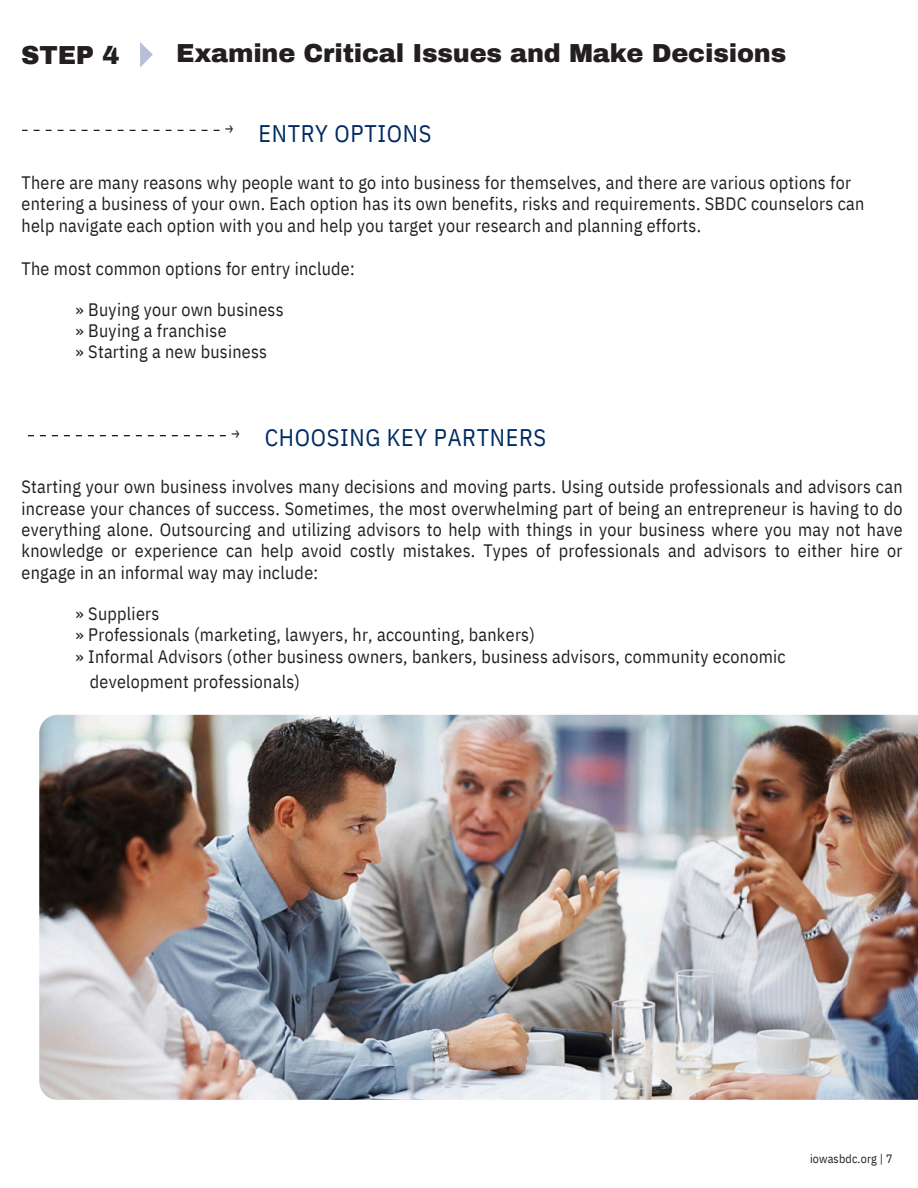
<style>
.page{position:relative;width:918px;height:1188px;background:#fff}
.page>*{position:absolute;margin:0;border:0;box-sizing:border-box;transform-origin:0 0}
.t1{font:900 25.5px "Archivo";letter-spacing:-.005em;color:#231f20}
.t2{font:24px "IBM Plex Sans Cond";letter-spacing:.03em;color:#002c62}
.t3{font:18px/21.3px "IBM Plex Sans Cond";letter-spacing:.015em;color:#231f20}
.t4{font:18px "Montserrat";color:#231f20}
.t5{font:12px "IBM Plex Sans Cond";letter-spacing:.015em;color:#231f20}
</style>
<div class="page">
<svg style="left:22px;top:130px;width:198px;height:1px"></svg>
<svg style="left:28px;top:435px;width:198px;height:1px"></svg>
<svg style="left:140px;top:42px;width:13px;height:25px"></svg>
<img style="left:39px;top:715px;width:879px;height:384px">
<p class="t1" style="left:21px;top:41px;width:100px">STEP 4</p>
<p class="t1" style="left:176px;top:40px;width:612px">Examine Critical Issues and Make Decisions</p>
<p class="t4" style="left:224px;top:117px;width:12px">→</p>
<h2 class="t2" style="left:258px;top:117px;width:174px">ENTRY OPTIONS</h2>
<p class="t3" style="left:22px;top:172px;width:844px">There are many reasons why people want to go into business for themselves, and there are various options for entering a business of your own. Each option has its own benefits, risks and requirements. SBDC counselors can help navigate each option with you and help you target your research and planning efforts.</p>
<p class="t3" style="left:22px;top:258px;width:335px">The most common options for entry include:</p>
<p class="t3" style="left:76px;top:298px;width:210px">» Buying your own business » Buying a franchise<br>» Starting a new business</p>
<h2 class="t2" style="left:265px;top:422px;width:283px">CHOOSING KEY PARTNERS</h2>
<p class="t3" style="left:22px;top:476px;width:882px;text-align:justify">Starting your own business involves many decisions and moving parts. Using outside professionals and advisors can increase your chances of success. Sometimes, the most overwhelming part of being an entrepreneur is having to do everything alone. Outsourcing and utilizing advisors to help with things in your business where you may not have knowledge or experience can help avoid costly mistakes. Types of professionals and advisors to either hire or engage in an informal way may include:</p>
<p class="t3" style="left:76px;top:603px;width:712px">» Suppliers<br>» Professionals (marketing, lawyers, hr, accounting, bankers)<br>» Informal Advisors (other business owners, bankers, business advisors, community economic</p>
<p class="t3" style="left:90px;top:670px;width:212px">development professionals)</p>
<p class="t4" style="left:230px;top:422px;width:12px">→</p>
<p class="t5" style="left:810px;top:1151px;width:84px">iowasbdc.org | 7</p>
</div>
